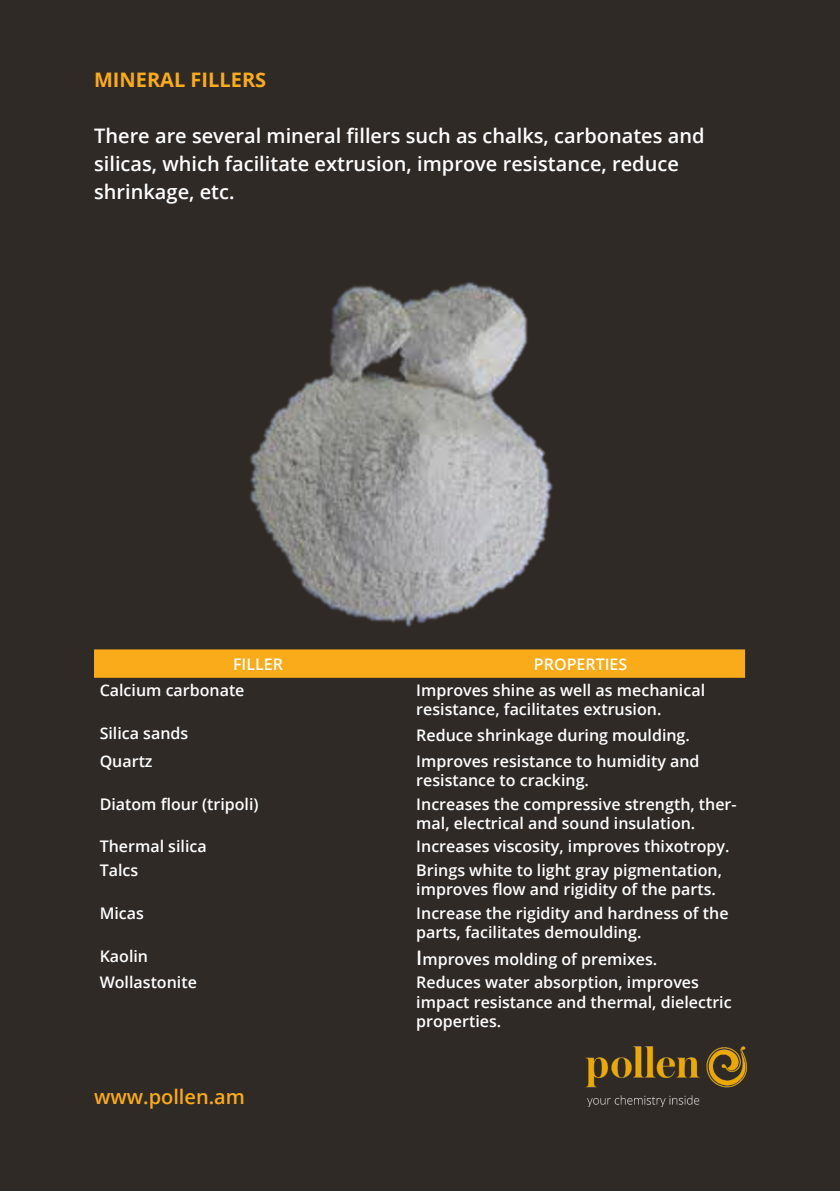
<style>
.page{position:relative;width:840px;height:1191px;background:#fff}
.page>*{position:absolute;margin:0;border:0;box-sizing:border-box;transform-origin:0 0}
.t1{font:600 20px/28px "Open Sans";color:#fff}
.t2{font:700 20px "Open Sans";color:#faab1a}
.t3{font:600 20px "Open Sans";color:#faab1a}
.t4{font:600 16px/19.2px "Open Sans";color:#fff}
.s1{font-size:20px}
</style>
<div class="page">
<div style="left:0;top:0;width:839px;height:1191px;background:#302a26"></div>
<img style="left:585px;top:1046px;width:160px;height:60px">
<img style="left:250px;top:282px;width:303px;height:345px">
<div style="left:94px;top:649px;width:650px;height:29px;background:#faab1a"></div>
<p class="t2" style="left:94px;top:66px;width:174px">MINERAL FILLERS</p>
<p class="t1" style="left:94px;top:122px;width:611px">There are several mineral fillers such as chalks, carbonates and silicas, which facilitate extrusion, improve resistance, reduce shrinkage, etc.</p>
<p class="t4" style="left:233px;top:654px;width:51px">FILLER</p>
<p class="t4" style="left:533px;top:654px;width:95px">PROPERTIES</p>
<p class="t4" style="left:100px;top:680px;width:146px">Calcium carbonate</p>
<p class="t4" style="left:416px;top:680px;width:290px">Improves shine as well as mechanical resistance, facilitates extrusion.</p>
<p class="t4" style="left:100px;top:722px;width:90px">Silica sands</p>
<p class="t4" style="left:416px;top:725px;width:275px">Reduce shrinkage during moulding.</p>
<p class="t4" style="left:100px;top:751px;width:54px">Quartz</p>
<p class="t4" style="left:416px;top:751px;width:284px">Improves resistance to humidity and resistance to cracking.</p>
<p class="t4" style="left:100px;top:794px;width:160px">Diatom flour (tripoli)</p>
<p class="t4" style="left:416px;top:794px;width:322px">Increases the compressive strength, ther&shy;mal, electrical and sound insulation.</p>
<p class="t4" style="left:100px;top:836px;width:108px">Thermal silica</p>
<p class="t4" style="left:416px;top:836px;width:314px">Increases viscosity, improves thixotropy.</p>
<p class="t4" style="left:100px;top:860px;width:40px">Talcs</p>
<p class="t4" style="left:416px;top:860px;width:307px">Brings white to light gray pigmentation, improves flow and rigidity of the parts.</p>
<p class="t4" style="left:100px;top:903px;width:46px">Micas</p>
<p class="t4" style="left:416px;top:903px;width:313px">Increase the rigidity and hardness of the parts, facilitates demoulding.</p>
<p class="t4" style="left:100px;top:945px;width:50px">Kaolin</p>
<p class="t4" style="left:416px;top:949px;width:242px"><span class="s1">I</span>mproves molding of premixes.</p>
<p class="t4" style="left:100px;top:972px;width:99px">Wollastonite</p>
<p class="t4" style="left:416px;top:972px;width:316px">Reduces water absorption, improves impact resistance and thermal, dielectric properties.</p>
<p class="t3" style="left:94px;top:1082px;width:152px">www.pollen.am</p>
</div>
